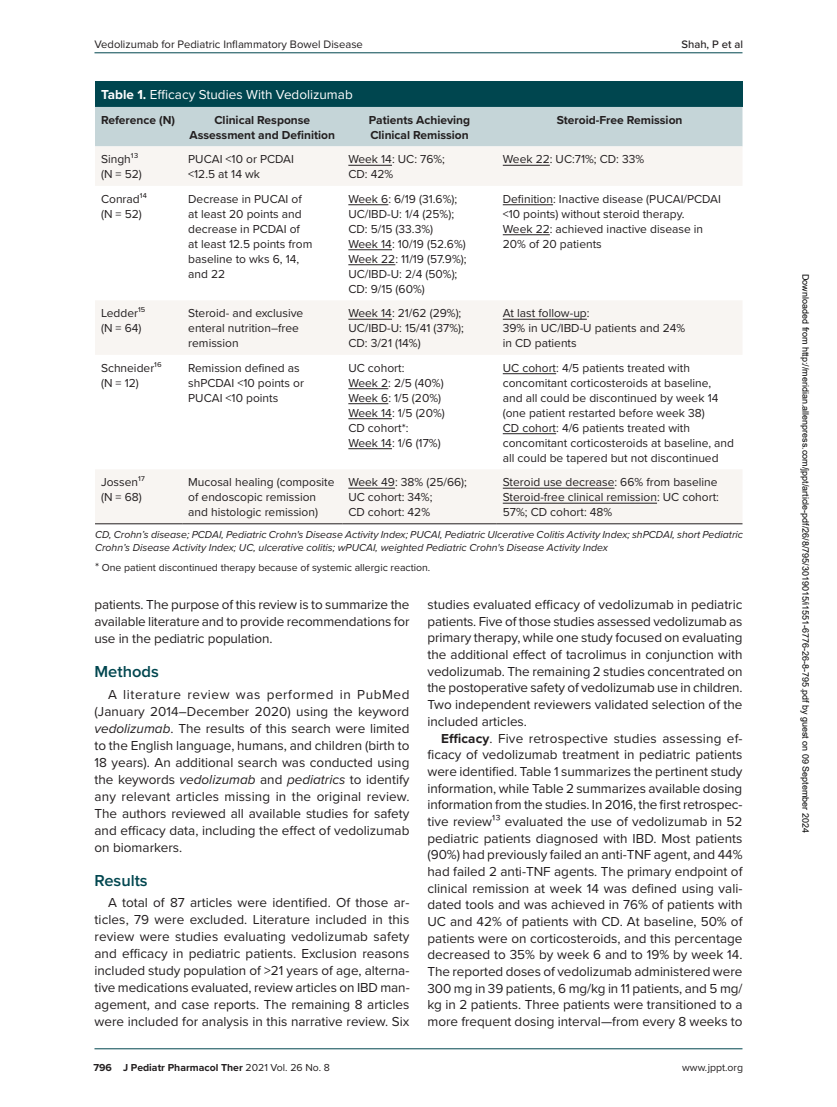
<style>
.page{position:relative;width:837px;height:1107px;background:#fff}
.page>*{position:absolute;margin:0;border:0;box-sizing:border-box;transform-origin:0 0}
.t1{font:600 16.5px "Proxima Nova";color:#00464f}
.t2{font:13.5px/16.6px "Proxima Nova";color:#231f20;text-align:justify}
.t3{font:13.5px "Proxima Nova";color:#fff}
.t4{font:12px/15px "Proxima Nova";color:#231f20}
.t5{font:700 12px/15px "Proxima Nova";color:#231f20;text-align:center}
.t6{font:11.25px "Proxima Nova";color:#231f20}
.t7{font:500 11.25px "Proxima Nova";color:#231f20}
.t8{font:italic 10.5px/13.5px "Proxima Nova";color:#231f20}
.t9{font:10.5px "Proxima Nova";color:#231f20}
.t10{font:700 10.5px "Proxima Nova";color:#231f20}
.t11{font:9px "Arial";color:#000}
.s1{font-weight:700}
.s2{font-size:12px}
.s3{font-style:italic}
.s4{font-weight:400}
</style>
<div class="page">
<hr style="left:94px;top:52px;width:648px;height:1px;background:#00464f">
<hr style="left:94px;top:1048px;width:648px;height:1px;background:#00464f">
<div style="left:95px;top:81px;width:647px;height:26px;background:#00464f"></div>
<div style="left:95px;top:107px;width:647px;height:39px;background:#c5d5d8"></div>
<svg style="left:95px;top:146px;width:647px;height:377px"></svg>
<hr style="left:95px;top:523px;width:87px;height:1px;background:#231f20">
<hr style="left:182px;top:523px;width:160px;height:1px;background:#231f20">
<hr style="left:342px;top:523px;width:155px;height:1px;background:#231f20">
<hr style="left:497px;top:523px;width:246px;height:1px;background:#231f20">
<hr style="left:348px;top:165px;width:44px;height:1px;background:#231f20">
<hr style="left:503px;top:165px;width:47px;height:1px;background:#231f20">
<hr style="left:348px;top:204px;width:40px;height:1px;background:#231f20">
<hr style="left:348px;top:249px;width:44px;height:1px;background:#231f20">
<hr style="left:348px;top:264px;width:47px;height:1px;background:#231f20">
<hr style="left:503px;top:204px;width:50px;height:1px;background:#231f20">
<hr style="left:503px;top:234px;width:47px;height:1px;background:#231f20">
<hr style="left:348px;top:319px;width:44px;height:1px;background:#231f20">
<hr style="left:503px;top:319px;width:84px;height:1px;background:#231f20">
<hr style="left:348px;top:388px;width:40px;height:1px;background:#231f20">
<hr style="left:348px;top:403px;width:40px;height:1px;background:#231f20">
<hr style="left:348px;top:418px;width:44px;height:1px;background:#231f20">
<hr style="left:348px;top:448px;width:44px;height:1px;background:#231f20">
<hr style="left:503px;top:373px;width:53px;height:1px;background:#231f20">
<hr style="left:503px;top:433px;width:53px;height:1px;background:#231f20">
<hr style="left:348px;top:488px;width:47px;height:1px;background:#231f20">
<hr style="left:503px;top:488px;width:111px;height:1px;background:#231f20">
<hr style="left:503px;top:503px;width:154px;height:1px;background:#231f20">
<p class="t6" style="left:94px;top:35px;width:270px">Vedolizumab for Pediatric Inflammatory Bowel Disease</p>
<p class="t7" style="left:681px;top:35px;width:63px">Shah, P et al</p>
<p class="t3" style="left:101px;top:85px;width:253px"><span class="s1">Table 1.</span> Efficacy Studies With Vedolizumab</p>
<p class="t5" style="left:101px;top:112px;width:76px">Reference (N)</p>
<p class="t5" style="left:190px;top:112px;width:147px">Clinical Response<br>Assessment and Definition</p>
<p class="t5" style="left:369px;top:112px;width:103px;text-align:left">Patients Achieving<br>Clinical Remission</p>
<p class="t5" style="left:557px;top:112px;width:127px">Steroid-Free Remission</p>
<p class="t4" style="left:101px;top:151px;width:42px">Singh13 (N = 52)</p>
<p class="t4" style="left:188px;top:151px;width:107px">PUCAI &lt;10 or PCDAI &lt;12.5 at 14 wk</p>
<p class="t4" style="left:348px;top:151px;width:98px">Week 14: UC: 76%;<br>CD: 42%</p>
<p class="t4" style="left:503px;top:151px;width:143px">Week 22: UC:71%; CD: 33%</p>
<p class="t4" style="left:101px;top:191px;width:48px">Conrad14 (N = 52)</p>
<p class="t4" style="left:188px;top:191px;width:126px">Decrease in PUCAI of at least 20 points and decrease in PCDAI of at least 12.5 points from baseline to wks 6, 14, and 22</p>
<p class="t4" style="left:348px;top:191px;width:120px">Week 6: 6/19 (31.6%);<br>UC/IBD-U: 1/4 (25%);<br>CD: 5/15 (33.3%)<br>Week 14: 10/19 (52.6%)<br>Week 22: 11/19 (57.9%);<br>UC/IBD-U: 2/4 (50%);<br>CD: 9/15 (60%)</p>
<p class="t4" style="left:503px;top:191px;width:220px">Definition: Inactive disease (PUCAI/PCDAI &lt;10 points) without steroid therapy.<br>Week 22: achieved inactive disease in 20% of 20 patients</p>
<p class="t4" style="left:101px;top:305px;width:46px">Ledder15 (N = 64)</p>
<p class="t4" style="left:188px;top:305px;width:117px">Steroid- and exclusive enteral nutrition–free remission</p>
<p class="t4" style="left:348px;top:305px;width:117px">Week 14: 21/62 (29%);<br>UC/IBD-U: 15/41 (37%);<br>CD: 3/21 (14%)</p>
<p class="t4" style="left:503px;top:305px;width:184px">At last follow-up:<br>39% in UC/IBD-U patients and 24% in CD patients</p>
<p class="t4" style="left:101px;top:360px;width:62px">Schneider16 (N = 12)</p>
<p class="t4" style="left:188px;top:360px;width:117px">Remission defined as shPCDAI &lt;10 points or<br>PUCAI &lt;10 points</p>
<p class="t4" style="left:348px;top:360px;width:98px">UC cohort:<br>Week 2: 2/5 (40%)<br>Week 6: 1/5 (20%)<br>Week 14: 1/5 (20%)<br>CD cohort*:<br>Week 14: 1/6 (17%)</p>
<p class="t4" style="left:503px;top:360px;width:233px">UC cohort: 4/5 patients treated with concomitant corticosteroids at baseline,<br>and all could be discontinued by week 14 (one patient restarted before week 38)<br>CD cohort: 4/6 patients treated with concomitant corticosteroids at baseline, and all could be tapered but not discontinued</p>
<p class="t4" style="left:101px;top:474px;width:46px">Jossen17 (N = 68)</p>
<p class="t4" style="left:188px;top:474px;width:148px">Mucosal healing (composite of endoscopic remission and histologic remission)</p>
<p class="t4" style="left:348px;top:474px;width:120px">Week 49: 38% (25/66);<br>UC cohort: 34%;<br>CD cohort: 42%</p>
<p class="t4" style="left:503px;top:474px;width:218px;text-align:justify">Steroid use decrease: 66% from baseline Steroid-free clinical remission: UC cohort:<br>57%; CD cohort: 48%</p>
<p class="t8" style="left:95px;top:527px;width:650px">CD, Crohn’s disease; PCDAI, Pediatric Crohn's Disease Activity Index; PUCAI, Pediatric Ulcerative Colitis Activity Index; shPCDAI, short Pediatric<br>Crohn’s Disease Activity Index; UC, ulcerative colitis; wPUCAI, weighted Pediatric Crohn's Disease Activity Index</p>
<p class="t9" style="left:95px;top:560px;width:337px"><span class="s2">*</span> One patient discontinued therapy because of systemic allergic reaction.</p>
<p class="t2" style="left:94px;top:596px;width:317px">patients. The purpose of this review is to summarize the available literature and to provide recommendations for use in the pediatric population.</p>
<p class="t1" style="left:94px;top:659px;width:66px">Methods</p>
<p class="t2" style="left:94px;top:685px;width:317px;text-indent:14px">A literature review was performed in PubMed (January 2014–December 2020) using the keyword <span class="s3">vedolizumab</span>. The results of this search were limited to the English language, humans, and children (birth to 18 years). An additional search was conducted using the keywords <span class="s3">vedolizumab</span> and <span class="s3">pediatrics</span> to identify any relevant articles missing in the original review.<br>The authors reviewed all available studies for safety and efficacy data, including the effect of vedolizumab on biomarkers.</p>
<p class="t1" style="left:94px;top:868px;width:55px">Results</p>
<p class="t2" style="left:94px;top:893px;width:317px;text-indent:14px">A total of 87 articles were identified. Of those ar&shy;ticles, 79 were excluded. Literature included in this review were studies evaluating vedolizumab safety and efficacy in pediatric patients. Exclusion reasons included study population of &gt;21 years of age, alterna&shy;tive medications evaluated, review articles on IBD man&shy;agement, and case reports. The remaining 8 articles were included for analysis in this narrative review. Six</p>
<p class="t2" style="left:428px;top:596px;width:317px">studies evaluated efficacy of vedolizumab in pediatric patients. Five of those studies assessed vedolizumab as primary therapy, while one study focused on evaluating the additional effect of tacrolimus in conjunction with vedolizumab. The remaining 2 studies concentrated on the postoperative safety of vedolizumab use in children.<br>Two independent reviewers validated selection of the included articles.</p>
<p class="t2" style="left:428px;top:729px;width:317px;text-indent:14px"><span class="s1">Efficacy</span>. Five retrospective studies assessing ef&shy;ficacy of vedolizumab treatment in pediatric patients were identified. Table 1 summarizes the pertinent study information, while Table 2 summarizes available dosing information from the studies. In 2016, the first retrospec&shy;tive review13 evaluated the use of vedolizumab in 52 pediatric patients diagnosed with IBD. Most patients (90%) had previously failed an anti-TNF agent, and 44% had failed 2 anti-TNF agents. The primary endpoint of clinical remission at week 14 was defined using vali&shy;dated tools and was achieved in 76% of patients with UC and 42% of patients with CD. At baseline, 50% of patients were on corticosteroids, and this percentage decreased to 35% by week 6 and to 19% by week 14.<br>The reported doses of vedolizumab administered were 300 mg in 39 patients, 6 mg/kg in 11 patients, and 5 mg/ kg in 2 patients. Three patients were transitioned to a more frequent dosing interval—from every 8 weeks to</p>
<p class="t10" style="left:94px;top:1060px;width:238px">796 J Pediatr Pharmacol Ther <span class="s4">2021 Vol. 26 No. 8</span></p>
<p class="t9" style="left:682px;top:1060px;width:62px">www.jppt.org</p>
<p class="t11" style="left:809px;top:274px;width:561px;rotate:90deg">Downloaded from http://meridian.allenpress.com/jppt/article-pdf/26/8/795/3019015/i1551-6776-26-8-795.pdf by guest on 09 September 2024</p>
</div>
